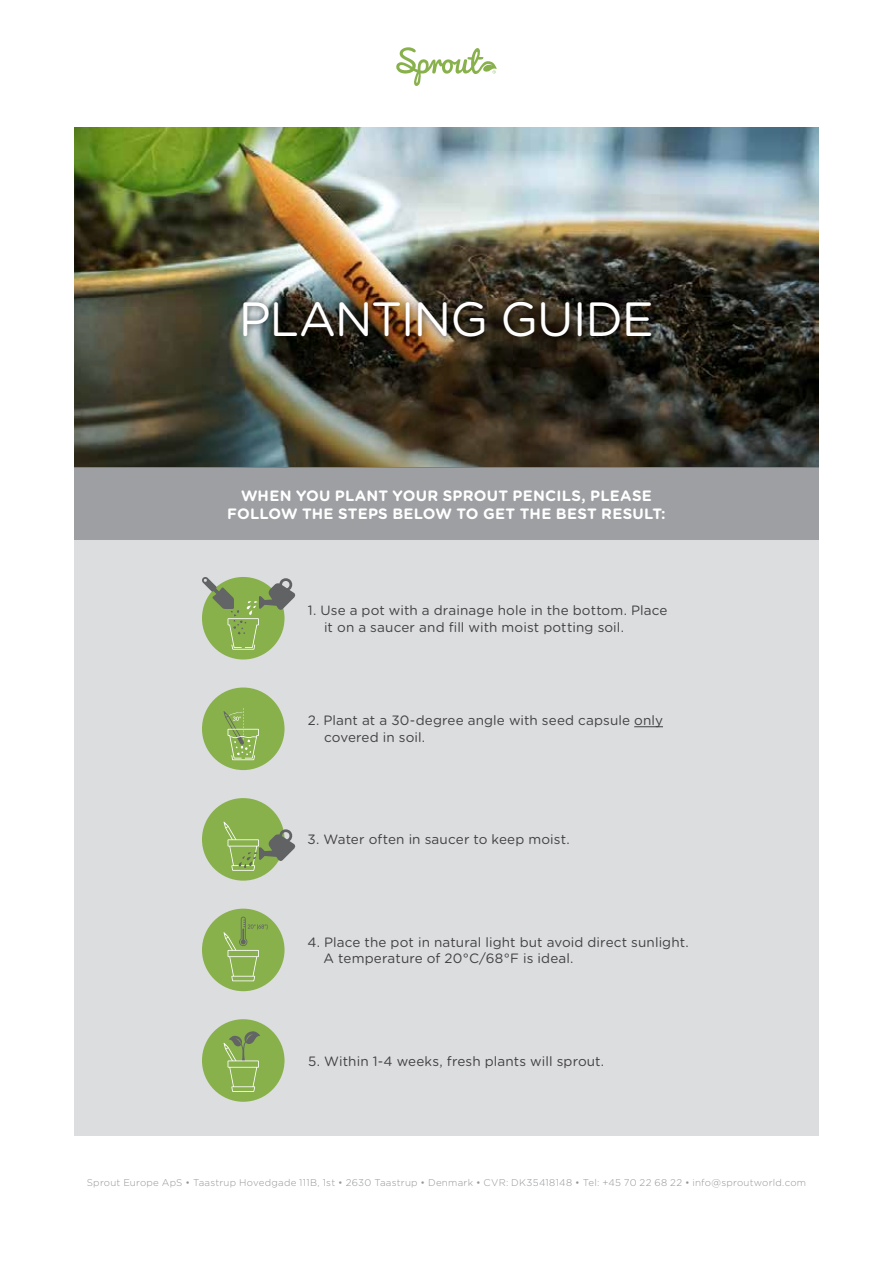
<style>
.page{position:relative;width:893px;height:1263px;background:#fff}
.page>*{position:absolute;margin:0;border:0;box-sizing:border-box;transform-origin:0 0}
.t1{font:48px "Gotham Rounded";letter-spacing:-.02em;color:#fff}
.t2{font:700 15px/18px "Gotham Rounded";letter-spacing:.015em;color:#fff;text-align:center}
.t3{font:13.5px/16.5px "Gotham Rounded";letter-spacing:.01em;color:#414042}
.t4{font:300 9.75px "Gotham Rounded";letter-spacing:.025em;color:#939598}
</style>
<div class="page">
<svg style="left:396px;top:47px;width:101px;height:39px"></svg>
<div style="left:74px;top:540px;width:745px;height:595px;background:#dcddde"></div>
<img style="left:74px;top:128px;width:745px;height:142px">
<div style="left:74px;top:468px;width:745px;height:72px;background:#9d9fa2"></div>
<div style="left:202px;top:577px;width:83px;height:82px;background:#88b14c;border-radius:50%"></div>
<svg style="left:202px;top:577px;width:94px;height:73px"></svg>
<svg style="left:634px;top:726px;width:29px;height:1px"></svg>
<div style="left:202px;top:687px;width:83px;height:83px;background:#88b14c;border-radius:50%"></div>
<svg style="left:224px;top:708px;width:35px;height:52px"></svg>
<div style="left:202px;top:798px;width:83px;height:83px;background:#88b14c;border-radius:50%"></div>
<svg style="left:224px;top:822px;width:72px;height:49px"></svg>
<div style="left:202px;top:909px;width:83px;height:82px;background:#88b14c;border-radius:50%"></div>
<svg style="left:224px;top:917px;width:44px;height:64px"></svg>
<div style="left:202px;top:1019px;width:83px;height:83px;background:#88b14c;border-radius:50%"></div>
<svg style="left:224px;top:1031px;width:36px;height:61px"></svg>
<img style="left:74px;top:270px;width:745px;height:198px">
<div style="left:236px;top:295px;width:423px;height:49px;background:#000;opacity:.75"></div>
<h1 class="t1" style="left:239px;top:286px;width:417px">PLANTING GUIDE</h1>
<p class="t2" style="left:227px;top:486px;width:440px">WHEN YOU PLANT YOUR SPROUT PENCILS, PLEASE<br>FOLLOW THE STEPS BELOW TO GET THE BEST RESULT:</p>
<p class="t3" style="left:324px;top:602px;width:345px;text-indent:-16px">1. Use a pot with a drainage hole in the bottom. Place it on a saucer and fill with moist potting soil.</p>
<p class="t3" style="left:324px;top:712px;width:340px;text-indent:-16px">2. Plant at a 30-degree angle with seed capsule only covered in soil.</p>
<p class="t3" style="left:307px;top:830px;width:264px">3. Water often in saucer to keep moist.</p>
<p class="t3" style="left:324px;top:933px;width:367px;text-indent:-16px">4. Place the pot in natural light but avoid direct sunlight.<br>A temperature of 20°C/68°F is ideal.</p>
<p class="t3" style="left:308px;top:1052px;width:297px">5. Within 1-4 weeks, fresh plants will sprout.</p>
<p class="t4" style="left:87px;top:1176px;width:721px">Sprout Europe ApS • Taastrup Hovedgade 111B, 1st • 2630 Taastrup • Denmark • CVR: DK35418148 • Tel: +45 70 22 68 22 • info@sproutworld.com</p>
</div>
